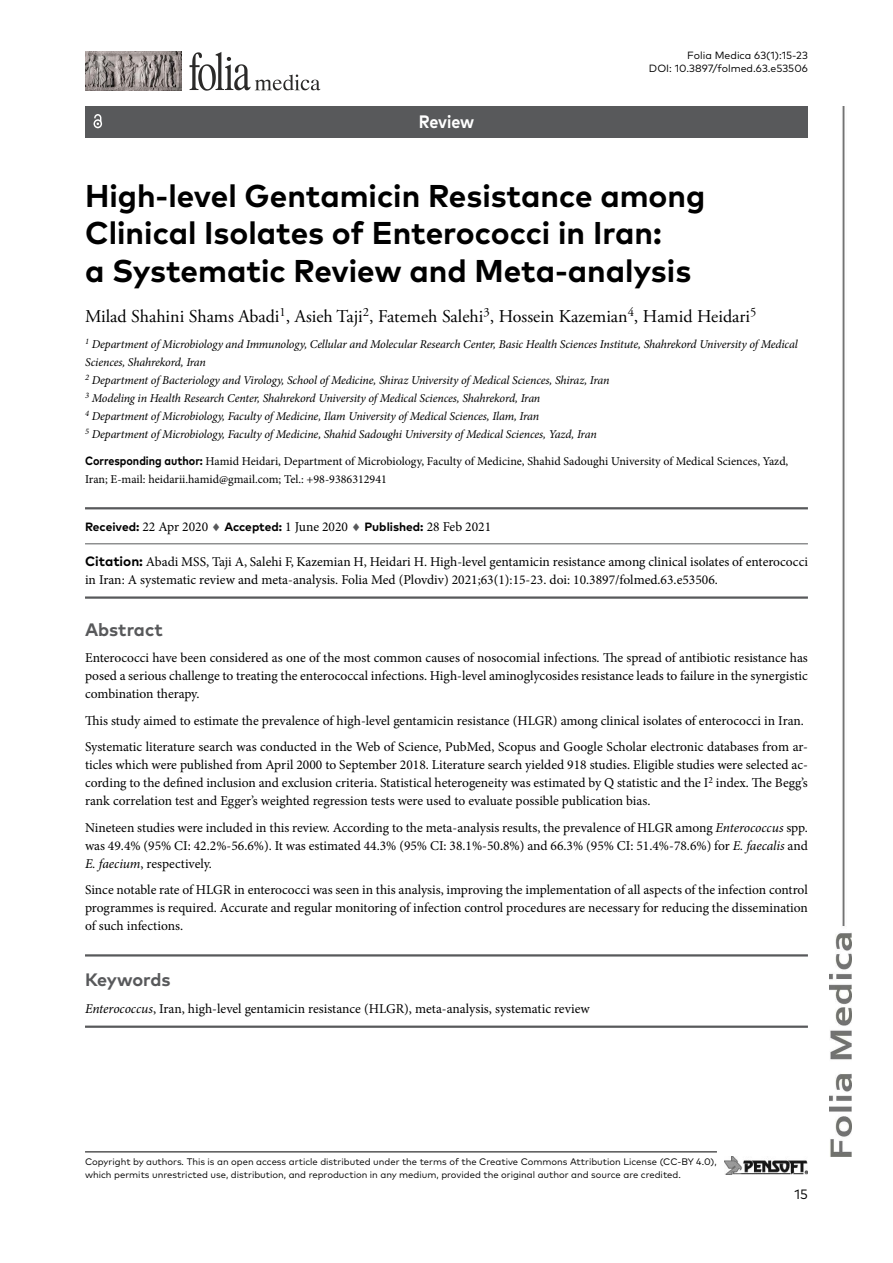
<style>
.page{position:relative;width:893px;height:1263px;background:#fff}
.page>*{position:absolute;margin:0;border:0;box-sizing:border-box;transform-origin:0 0}
.t1{font:700 31.5px/37.8px "FF Mark Pro";color:#000}
.t2{font:18px "Adobe Garamond Pro";color:#000}
.t3{font:700 18px "FF Mark Pro";color:#58595b}
.t4{font:700 18px "FF Mark Pro";letter-spacing:-.01em;color:#fff;scale:.9 1}
.t5{font:13.5px/18px "Minion Pro";color:#000;text-align:justify}
.t6{font:13.5px "FF Mark Pro";color:#000}
.t7{font:italic 12px/18px "Minion Pro";letter-spacing:-.01em;color:#000}
.t8{font:12px/18px "Minion Pro";color:#000}
.t9{font:700 12px "FF Mark Pro";color:#000}
.t10{font:10.5px/12.6px "FF Mark Pro";color:#000;text-align:right}
.t11{font:9.45px/12.6px "FF Mark Pro";color:#000}
.s1{font-family:"FF Mark Pro";font-weight:700}
.s2{font-family:"Minion Pro";font-weight:400;font-size:13.5px}
.s3{color:#58595b}
.s4{font-style:italic}
</style>
<div class="page">
<img style="left:829px;top:106px;width:22px;height:1051px">
<img style="left:86px;top:52px;width:96px;height:38px">
<svg style="left:190px;top:52px;width:130px;height:39px"></svg>
<hr style="left:85px;top:1151px;width:632px;height:1px;background:#000">
<img style="left:724px;top:1157px;width:84px;height:17px">
<div style="left:85px;top:106px;width:723px;height:32px;background:#58595b"></div>
<svg style="left:94px;top:114px;width:8px;height:14px"></svg>
<hr style="left:85px;top:507px;width:723px;height:2px;background:#58595b">
<hr style="left:85px;top:543px;width:723px;height:1px;background:#58595b">
<hr style="left:85px;top:596px;width:723px;height:3px;background:#58595b">
<hr style="left:85px;top:954px;width:723px;height:2px;background:#58595b">
<hr style="left:85px;top:1025px;width:723px;height:3px;background:#58595b">
<h2 class="t4" style="left:419px;top:108px;width:63px">Review</h2>
<p class="t10" style="left:649px;top:48px;width:160px">Folia Medica 63(1):15-23<br>DOI: 10.3897/folmed.63.e53506</p>
<h1 class="t1" style="left:85px;top:174px;width:622px">High-level Gentamicin Resistance among<br>Clinical Isolates of Enterococci in Iran:<br>a Systematic Review and Meta-analysis</h1>
<h2 class="t2" style="left:85px;top:305px;width:673px">Milad Shahini Shams Abadi<sup>1</sup>, Asieh Taji<sup>2</sup>, Fatemeh Salehi<sup>3</sup>, Hossein Kazemian<sup>4</sup>, Hamid Heidari<sup>5</sup></h2>
<p class="t7" style="left:85px;top:336px;width:714px"><sup>1</sup> Department of Microbiology and Immunology, Cellular and Molecular Research Center, Basic Health Sciences Institute, Shahrekord University of Medical Sciences, Shahrekord, Iran<br><sup>2</sup> Department of Bacteriology and Virology, School of Medicine, Shiraz University of Medical Sciences, Shiraz, Iran<br><sup>3</sup> Modeling in Health Research Center, Shahrekord University of Medical Sciences, Shahrekord, Iran<br><sup>4</sup> Department of Microbiology, Faculty of Medicine, Ilam University of Medical Sciences, Ilam, Iran<br><sup>5</sup> Department of Microbiology, Faculty of Medicine, Shahid Sadoughi University of Medical Sciences, Yazd, Iran</p>
<p class="t8" style="left:85px;top:452px;width:705px"><span class="s1">Corresponding author:</span> Hamid Heidari, Department of Microbiology, Faculty of Medicine, Shahid Sadoughi University of Medical Sciences, Yazd,<br>Iran; E-mail: heidarii.hamid@gmail.com; Tel.: +98-9386312941</p>
<p class="t9" style="left:85px;top:517px;width:408px">Received: <span class="s2">22 Apr 2020</span> <span class="s3">♦</span> Accepted: <span class="s2">1 June 2020</span> <span class="s3">♦</span> Published: <span class="s2">28 Feb 2021</span></p>
<p class="t5" style="left:85px;top:552px;width:724px"><span class="s1">Citation:</span> Abadi MSS, Taji A, Salehi F, Kazemian H, Heidari H. High-level gentamicin resistance among clinical isolates of enterococci in Iran: A systematic review and meta-analysis. Folia Med (Plovdiv) 2021;63(1):15-23. doi: 10.3897/folmed.63.e53506.</p>
<h2 class="t3" style="left:85px;top:616px;width:79px">Abstract</h2>
<p class="t5" style="left:85px;top:649px;width:724px">Enterococci have been considered as one of the most common causes of nosocomial infections. The spread of antibiotic resistance has posed a serious challenge to treating the enterococcal infections. High-level aminoglycosides resistance leads to failure in the synergistic combination therapy.</p>
<p class="t5" style="left:85px;top:707px;width:724px;line-height:26.5px">This study aimed to estimate the prevalence of high-level gentamicin resistance (HLGR) among clinical isolates of enterococci in Iran.<br>Systematic literature search was conducted in the Web of Science, PubMed, Scopus and Google Scholar electronic databases from ar-</p>
<p class="t5" style="left:85px;top:756px;width:724px">ticles which were published from April 2000 to September 2018. Literature search yielded 918 studies. Eligible studies were selected ac&shy;cording to the defined inclusion and exclusion criteria. Statistical heterogeneity was estimated by Q statistic and the I<sup>2</sup> index. The Begg’s rank correlation test and Egger’s weighted regression tests were used to evaluate possible publication bias.</p>
<p class="t5" style="left:85px;top:818px;width:724px">Nineteen studies were included in this review. According to the meta-analysis results, the prevalence of HLGR among <span class="s4">Enterococcus</span> spp. was 49.4% (95% CI: 42.2%-56.6%). It was estimated 44.3% (95% CI: 38.1%-50.8%) and 66.3% (95% CI: 51.4%-78.6%) for <span class="s4">E. faecalis</span> and <span class="s4">E. faecium</span>, respectively.</p>
<p class="t5" style="left:85px;top:881px;width:724px">Since notable rate of HLGR in enterococci was seen in this analysis, improving the implementation of all aspects of the infection control programmes is required. Accurate and regular monitoring of infection control procedures are necessary for reducing the dissemination of such infections.</p>
<h2 class="t3" style="left:85px;top:966px;width:87px">Keywords</h2>
<p class="t5" style="left:85px;top:999px;width:506px"><span class="s4">Enterococcus</span>, Iran, high-level gentamicin resistance (HLGR), meta-analysis, systematic review</p>
<p class="t11" style="left:85px;top:1154px;width:633px">Copyright by authors<span class="s4">.</span> This is an open access article distributed under the terms of the Creative Commons Attribution License (CC-BY 4.0), which permits unrestricted use, distribution, and reproduction in any medium, provided the original author and source are credited.</p>
<p class="t6" style="left:794px;top:1184px;width:15px">15</p>
</div>
